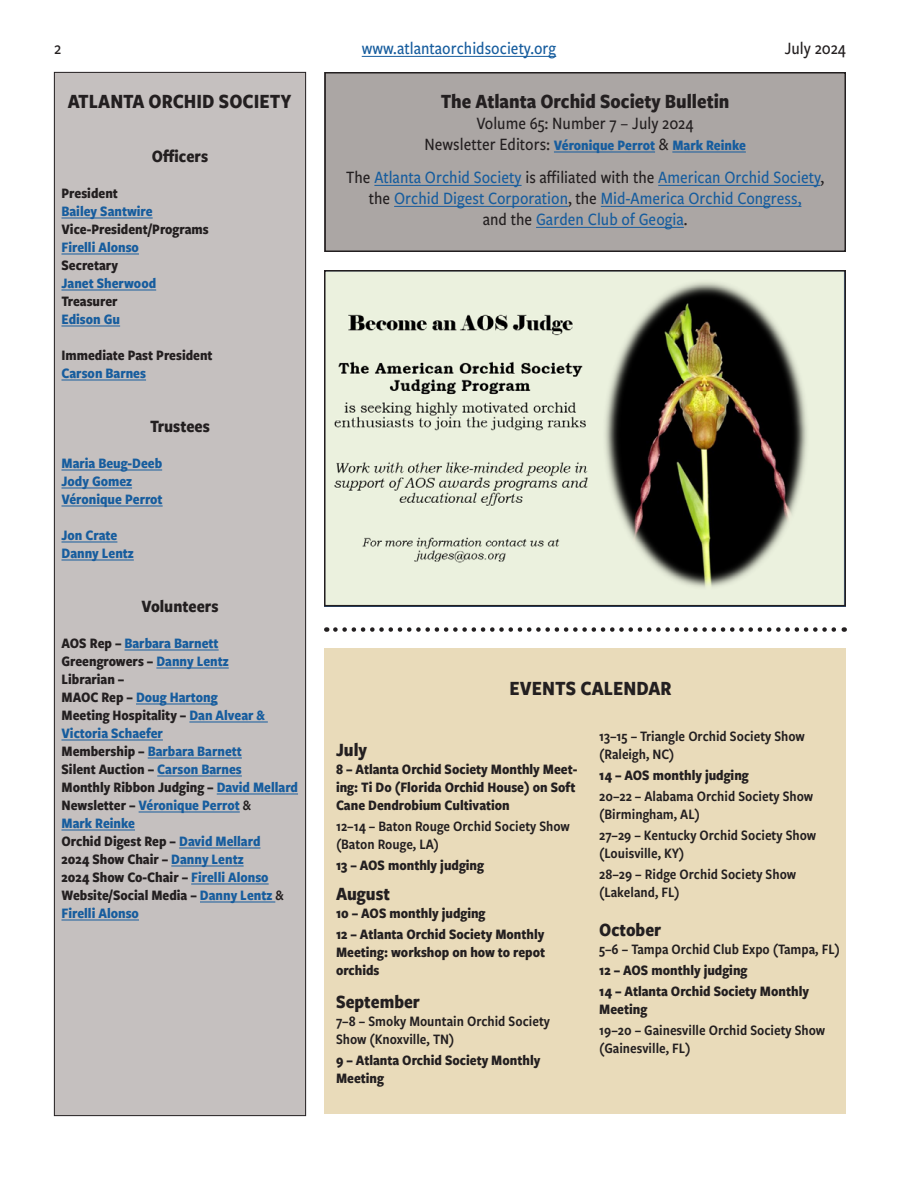
<style>
.page{position:relative;width:918px;height:1188px;background:#fff}
.page>*{position:absolute;margin:0;border:0;box-sizing:border-box;transform-origin:0 0}
.Paragraph_Style_1{font:700 21px "Freight Sans Cnd Pro";color:#231f20}
.title_ribbons{font:700 21px "Freight Sans Cnd Pro";color:#231f20}
.ribbon_title{font:700 19.5px "Freight Sans Cnd Pro";color:#231f20}
.ribbon_byline{font:500 18px/21px "Freight Sans Cnd Pro";color:#175d9e;text-align:center}
.ribbon_byline-2{font:500 18px "Freight Sans Cnd Pro";color:#231f20}
.officers{font:700 18px "Freight Sans Cnd Pro";color:#231f20}
.ribbon_title-2{font:15px/18px "Freight Sans Cnd Pro Semi";color:#231f20}
.ribbon_title-3{font:700 15px/18px "Freight Sans Cnd Pro";color:#231f20}
.officer_title{font:700 15px/18px "Freight Sans Cnd Pro";color:#175d9e}
.officer_title-2{font:700 15px "Freight Sans Cnd Pro";color:#231f20}
.ribbon_byline-3{font:700 15px "Freight Sans Cnd Pro";color:#175d9e}
.s1{font-weight:500;font-size:18px;color:#231f20}
.s2{color:#231f20}
.s3{color:#175d9e}
.s4{font-family:"Freight Sans Cnd Pro Semi";font-weight:400;color:#231f20}
</style>
<div class="page">
<hr style="left:362px;top:56px;width:194px;height:1px;background:#175d9e">
<div style="left:54px;top:72px;width:252px;height:1044px;background:#c5c0bf"></div>
<hr style="left:62px;top:218px;width:91px;height:1px;background:#175d9e">
<hr style="left:62px;top:254px;width:77px;height:1px;background:#175d9e">
<hr style="left:62px;top:290px;width:94px;height:1px;background:#175d9e">
<hr style="left:62px;top:326px;width:58px;height:1px;background:#175d9e">
<hr style="left:62px;top:380px;width:84px;height:1px;background:#175d9e">
<hr style="left:62px;top:470px;width:100px;height:1px;background:#175d9e">
<hr style="left:62px;top:488px;width:70px;height:1px;background:#175d9e">
<hr style="left:62px;top:506px;width:101px;height:1px;background:#175d9e">
<hr style="left:62px;top:542px;width:55px;height:1px;background:#175d9e">
<hr style="left:62px;top:560px;width:72px;height:1px;background:#175d9e">
<hr style="left:124px;top:650px;width:95px;height:1px;background:#175d9e">
<hr style="left:156px;top:668px;width:73px;height:1px;background:#175d9e">
<hr style="left:136px;top:704px;width:82px;height:1px;background:#175d9e">
<hr style="left:189px;top:722px;width:79px;height:1px;background:#175d9e">
<hr style="left:62px;top:740px;width:101px;height:1px;background:#175d9e">
<hr style="left:148px;top:758px;width:94px;height:1px;background:#175d9e">
<hr style="left:157px;top:776px;width:85px;height:1px;background:#175d9e">
<hr style="left:217px;top:794px;width:81px;height:1px;background:#175d9e">
<hr style="left:139px;top:812px;width:101px;height:1px;background:#175d9e">
<hr style="left:62px;top:830px;width:73px;height:1px;background:#175d9e">
<hr style="left:179px;top:848px;width:81px;height:1px;background:#175d9e">
<hr style="left:171px;top:866px;width:73px;height:1px;background:#175d9e">
<hr style="left:191px;top:884px;width:78px;height:1px;background:#175d9e">
<hr style="left:200px;top:902px;width:75px;height:1px;background:#175d9e">
<hr style="left:62px;top:920px;width:77px;height:1px;background:#175d9e">
<div style="left:324px;top:648px;width:522px;height:466px;background:#e9dbba"></div>
<svg style="left:335px;top:627px;width:510px;height:5px"></svg>
<img style="left:327px;top:273px;width:516px;height:330px">
<div style="left:324px;top:270px;width:522px;height:336px;border:2px solid #231f20"></div>
<div style="left:325px;top:73px;width:520px;height:178px;background:#aba6a4"></div>
<hr style="left:554px;top:152px;width:101px;height:1px;background:#175d9e">
<hr style="left:672px;top:152px;width:74px;height:1px;background:#175d9e">
<hr style="left:374px;top:185px;width:148px;height:1px;background:#175d9e">
<hr style="left:658px;top:185px;width:162px;height:1px;background:#175d9e">
<hr style="left:394px;top:206px;width:174px;height:1px;background:#175d9e">
<hr style="left:601px;top:206px;width:200px;height:1px;background:#175d9e">
<hr style="left:536px;top:227px;width:148px;height:1px;background:#175d9e">
<div style="left:324px;top:72px;width:522px;height:180px;border:2px solid #231f20"></div>
<p class="ribbon_byline-2" style="left:54px;top:36px;width:9px">2</p>
<p class="ribbon_byline" style="left:362px;top:37px;width:196px">www.atlantaorchidsociety.org</p>
<p class="ribbon_byline-2" style="left:785px;top:36px;width:63px">July 2024</p>
<p class="Paragraph_Style_1" style="left:68px;top:87px;width:225px">ATLANTA ORCHID SOCIETY</p>
<p class="Paragraph_Style_1" style="left:441px;top:87px;width:290px">The Atlanta Orchid Society Bulletin</p>
<p class="ribbon_byline-2" style="left:477px;top:111px;width:218px">Volume 65: Number 7 – July 2024</p>
<p class="ribbon_byline-3" style="left:424px;top:135px;width:323px"><span class="s1">Newsletter Editors:</span> Véronique Perrot <span class="s1">&amp;</span> Mark Reinke</p>
<p class="ribbon_byline" style="left:346px;top:166px;width:479px"><span class="s2">The</span> Atlanta Orchid Society <span class="s2">is affiliated with the</span> American Orchid Society<span class="s2">, the</span> Orchid Digest Corporation<span class="s2">, the</span> Mid-America Orchid Congress,<br><span class="s2">and the</span> Garden Club of Geogia<span class="s2">.</span></p>
<p class="officers" style="left:152px;top:144px;width:58px">Officers</p>
<p class="officer_title-2" style="left:62px;top:183px;width:58px">President</p>
<p class="officer_title" style="left:62px;top:202px;width:93px">Bailey Santwire</p>
<p class="officer_title-2" style="left:62px;top:219px;width:149px">Vice-President/Programs</p>
<p class="officer_title" style="left:62px;top:238px;width:79px">Firelli Alonso</p>
<p class="officer_title-2" style="left:62px;top:255px;width:58px">Secretary</p>
<p class="officer_title" style="left:62px;top:274px;width:96px">Janet Sherwood</p>
<p class="officer_title-2" style="left:62px;top:291px;width:58px">Treasurer</p>
<p class="officer_title" style="left:62px;top:310px;width:60px">Edison Gu</p>
<p class="officer_title-2" style="left:62px;top:345px;width:153px">Immediate Past President</p>
<p class="officer_title" style="left:62px;top:364px;width:86px">Carson Barnes</p>
<p class="officers" style="left:150px;top:414px;width:61px">Trustees</p>
<p class="officer_title" style="left:62px;top:454px;width:102px">Maria Beug-Deeb</p>
<p class="officer_title" style="left:62px;top:472px;width:72px">Jody Gomez</p>
<p class="officer_title" style="left:62px;top:490px;width:103px">Véronique Perrot</p>
<p class="officer_title" style="left:62px;top:526px;width:57px">Jon Crate</p>
<p class="officer_title" style="left:62px;top:544px;width:74px">Danny Lentz</p>
<p class="officers" style="left:142px;top:594px;width:78px">Volunteers</p>
<p class="officer_title" style="left:62px;top:634px;width:159px"><span class="s2">AOS Rep –</span> Barbara Barnett</p>
<p class="officer_title-2" style="left:62px;top:651px;width:169px">Greengrowers – <span class="s3">Danny Lentz</span></p>
<p class="officer_title-2" style="left:62px;top:669px;width:64px">Librarian –</p>
<p class="officer_title" style="left:62px;top:688px;width:158px"><span class="s2">MAOC Rep –</span> Doug Hartong</p>
<p class="officer_title" style="left:62px;top:706px;width:205px"><span class="s2">Meeting Hospitality –</span> Dan Alvear &amp;<br>Victoria Schaefer</p>
<p class="officer_title" style="left:62px;top:742px;width:182px"><span class="s2">Membership –</span> Barbara Barnett</p>
<p class="officer_title-2" style="left:62px;top:759px;width:182px">Silent Auction – <span class="s3">Carson Barnes</span></p>
<p class="officer_title-2" style="left:62px;top:777px;width:238px">Monthly Ribbon Judging – <span class="s3">David Mellard</span></p>
<p class="officer_title" style="left:62px;top:796px;width:191px"><span class="s2">Newsletter –</span> Véronique Perrot <span class="s4">&amp;<br></span>Mark Reinke</p>
<p class="officer_title-2" style="left:62px;top:831px;width:200px">Orchid Digest Rep – <span class="s3">David Mellard</span></p>
<p class="officer_title-2" style="left:62px;top:849px;width:184px">2024 Show Chair – <span class="s3">Danny Lentz</span></p>
<p class="officer_title-2" style="left:62px;top:867px;width:209px">2024 Show Co-Chair – <span class="s3">Firelli Alonso</span></p>
<p class="officer_title" style="left:62px;top:886px;width:223px"><span class="s2">Website/Social Media –</span> Danny Lentz <span class="s4">&amp;<br></span>Firelli Alonso</p>
<p class="title_ribbons" style="left:510px;top:674px;width:164px">EVENTS CALENDAR</p>
<p class="ribbon_title" style="left:336px;top:736px;width:33px">July</p>
<p class="ribbon_title-3" style="left:336px;top:760px;width:243px">8 – Atlanta Orchid Society Monthly Meet&shy;ing: Ti Do (Florida Orchid House) on Soft<br>Cane Dendrobium Cultivation</p>
<p class="ribbon_title-2" style="left:336px;top:817px;width:235px">12–14 – Baton Rouge Orchid Society Show (Baton Rouge, LA)</p>
<p class="ribbon_title-3" style="left:336px;top:856px;width:150px">13 – AOS monthly judging</p>
<p class="ribbon_title" style="left:336px;top:880px;width:55px">August</p>
<p class="ribbon_title-3" style="left:336px;top:904px;width:151px">10 – AOS monthly judging</p>
<p class="ribbon_title-3" style="left:336px;top:925px;width:211px;text-align:justify">12 – Atlanta Orchid Society Monthly Meeting: workshop on how to repot orchids</p>
<p class="ribbon_title" style="left:336px;top:988px;width:85px">September</p>
<p class="ribbon_title-2" style="left:336px;top:1012px;width:216px">7–8 – Smoky Mountain Orchid Society<br>Show (Knoxville, TN)</p>
<p class="ribbon_title-3" style="left:336px;top:1051px;width:206px">9 – Atlanta Orchid Society Monthly<br>Meeting</p>
<p class="ribbon_title-2" style="left:599px;top:727px;width:207px">13–15 – Triangle Orchid Society Show (Raleigh, NC)</p>
<p class="ribbon_title-3" style="left:599px;top:766px;width:151px">14 – AOS monthly judging</p>
<p class="ribbon_title-2" style="left:599px;top:787px;width:216px">20–22 – Alabama Orchid Society Show (Birmingham, AL)</p>
<p class="ribbon_title-2" style="left:599px;top:826px;width:218px">27–29 – Kentucky Orchid Society Show (Louisville, KY)</p>
<p class="ribbon_title-2" style="left:599px;top:865px;width:198px">28–29 – Ridge Orchid Society Show (Lakeland, FL)</p>
<p class="ribbon_title" style="left:599px;top:916px;width:64px">October</p>
<p class="ribbon_title-2" style="left:599px;top:940px;width:242px">5–6 – Tampa Orchid Club Expo (Tampa, FL)</p>
<p class="ribbon_title-3" style="left:599px;top:961px;width:150px">12 – AOS monthly judging</p>
<p class="ribbon_title-3" style="left:599px;top:982px;width:211px">14 – Atlanta Orchid Society Monthly<br>Meeting</p>
<p class="ribbon_title-2" style="left:599px;top:1021px;width:228px">19–20 – Gainesville Orchid Society Show (Gainesville, FL)</p>
</div>
